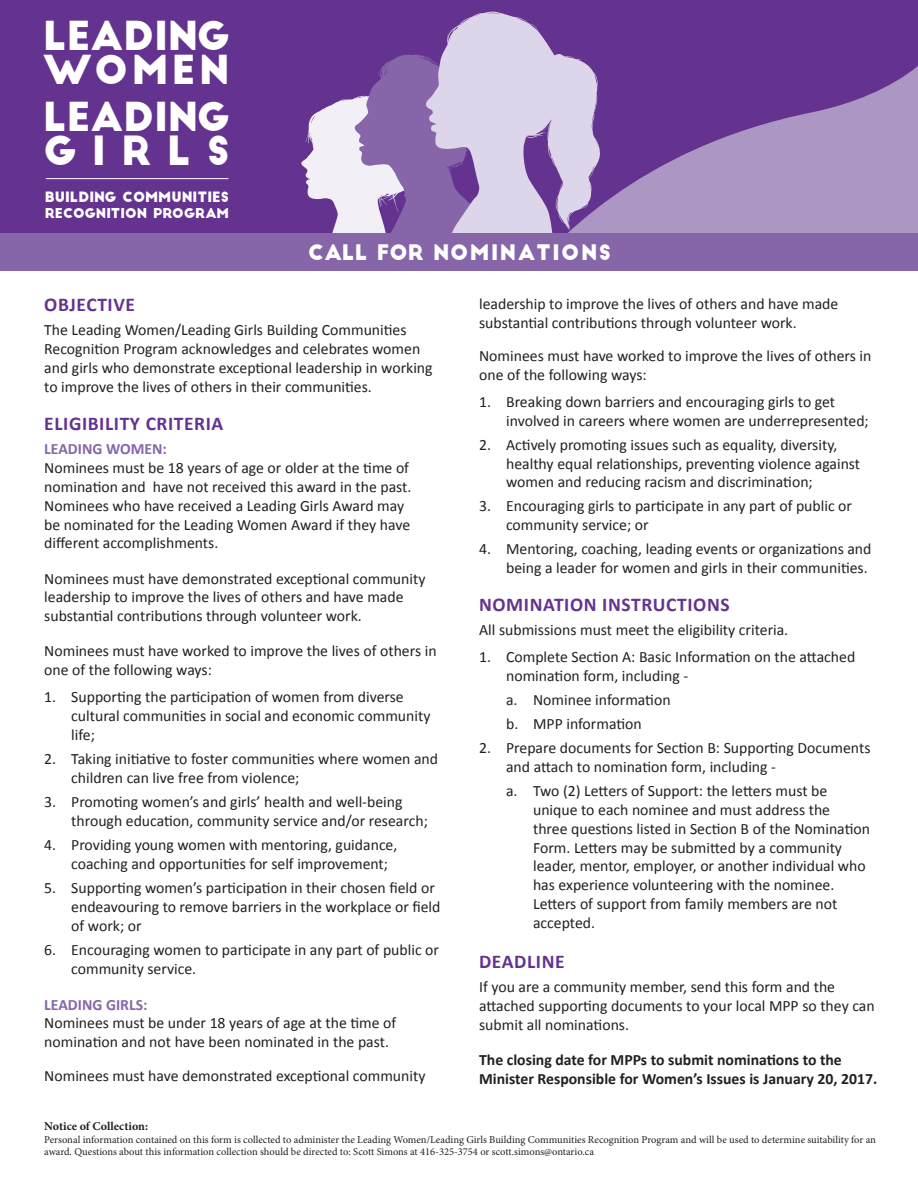
<style>
.page{position:relative;width:918px;height:1188px;background:#fff}
.page>*{position:absolute;margin:0;border:0;box-sizing:border-box;transform-origin:0 0}
.t1{font:39.3px "Big John";letter-spacing:.4em;color:#fff}
.t2{font:39px/33.8px "Big John";color:#fff}
.t3{font:21px "Big John";letter-spacing:.075em;color:#fff}
.t4{font:700 19.5px "Calibri";letter-spacing:.03em;color:#64338f}
.t5{font:15.75px/18.9px "Calibri";color:#231f20}
.t6{font:700 15.75px/18.9px "Calibri";color:#231f20}
.t7{font:700 15.75px "Calibri";color:#8666a9}
.t8{font:13.95px "Big John";color:#fff}
.t9{font:13.35px "Big John";color:#fff}
.t10{font:700 12px "Minion Pro";letter-spacing:.005em;color:#231f20}
.t11{font:10.5px/12.6px "Minion Pro";color:#231f20}
</style>
<div class="page">
<div style="left:0;top:0;width:918px;height:302px;background:#64338f"></div>
<svg style="left:301px;top:14px;width:175px;height:220px"></svg>
<hr style="left:46px;top:178px;width:182px;height:1px;background:#fff">
<svg style="left:476px;top:11px;width:442px;height:223px"></svg>
<div style="left:0;top:264px;width:918px;height:892px;background:#fff"></div>
<div style="left:0;top:234px;width:918px;height:37px;background:#8666a9"></div>
<h2 class="t2" style="left:43px;top:20px;width:188px">LEADING<br>WOMEN</h2>
<h2 class="t2" style="left:43px;top:102px;width:188px">LEADING</h2>
<h1 class="t1" style="left:43px;top:133px;width:188px">GIRLS</h1>
<p class="t8" style="left:45px;top:191px;width:186px">BUILDING COMMUNITIES</p>
<p class="t9" style="left:45px;top:207px;width:186px">RECOGNITION PROGRAM</p>
<h3 class="t3" style="left:308px;top:243px;width:305px">CALL FOR NOMINATIONS</h3>
<p class="t4" style="left:44px;top:293px;width:92px">OBJECTIVE</p>
<p class="t5" style="left:44px;top:320px;width:390px">The Leading Women/Leading Girls Building Communities Recognition Program acknowledges and celebrates women and girls who demonstrate exceptional leadership in working to improve the lives of others in their communities.</p>
<p class="t4" style="left:44px;top:411px;width:181px">ELIGIBILITY CRITERIA</p>
<p class="t7" style="left:44px;top:439px;width:124px">LEADING WOMEN:</p>
<p class="t5" style="left:44px;top:457px;width:369px">Nominees must be 18 years of age or older at the time of nomination and have not received this award in the past.<br>Nominees who have received a Leading Girls Award may be nominated for the Leading Women Award if they have different accomplishments.</p>
<p class="t5" style="left:44px;top:568px;width:383px">Nominees must have demonstrated exceptional community leadership to improve the lives of others and have made substantial contributions through volunteer work.</p>
<p class="t5" style="left:44px;top:641px;width:394px">Nominees must have worked to improve the lives of others in one of the following ways:</p>
<p class="t5" style="left:71px;top:687px;width:361px;text-indent:-27px">1. Supporting the participation of women from diverse cultural communities in social and economic community life;</p>
<p class="t5" style="left:71px;top:749px;width:368px;text-indent:-27px">2. Taking initiative to foster communities where women and children can live free from violence;</p>
<p class="t5" style="left:71px;top:792px;width:358px;text-indent:-27px">3. Promoting women’s and girls’ health and well-being through education, community service and/or research;</p>
<p class="t5" style="left:71px;top:835px;width:328px;text-indent:-27px">4. Providing young women with mentoring, guidance, coaching and opportunities for self improvement;</p>
<p class="t5" style="left:71px;top:877px;width:371px;text-indent:-27px">5. Supporting women’s participation in their chosen field or endeavouring to remove barriers in the workplace or field of work; or</p>
<p class="t5" style="left:71px;top:939px;width:369px;text-indent:-27px">6. Encouraging women to participate in any part of public or community service.</p>
<p class="t7" style="left:44px;top:995px;width:105px">LEADING GIRLS:</p>
<p class="t5" style="left:44px;top:1013px;width:354px">Nominees must be under 18 years of age at the time of nomination and not have been nominated in the past.</p>
<p class="t5" style="left:44px;top:1065px;width:383px">Nominees must have demonstrated exceptional community</p>
<p class="t5" style="left:479px;top:293px;width:361px">leadership to improve the lives of others and have made substantial contributions through volunteer work.</p>
<p class="t5" style="left:479px;top:345px;width:394px">Nominees must have worked to improve the lives of others in one of the following ways:</p>
<p class="t5" style="left:506px;top:391px;width:364px;text-indent:-27px">1. Breaking down barriers and encouraging girls to get involved in careers where women are underrepresented;</p>
<p class="t5" style="left:506px;top:434px;width:356px;text-indent:-27px">2. Actively promoting issues such as equality, diversity, healthy equal relationships, preventing violence against women and reducing racism and discrimination;</p>
<p class="t5" style="left:506px;top:496px;width:347px;text-indent:-27px">3. Encouraging girls to participate in any part of public or community service; or</p>
<p class="t5" style="left:479px;top:539px;width:394px;text-align:right">4. Mentoring, coaching, leading events or organizations and being a leader for women and girls in their communities.</p>
<p class="t4" style="left:479px;top:592px;width:252px">NOMINATION INSTRUCTIONS</p>
<p class="t5" style="left:479px;top:620px;width:311px">All submissions must meet the eligibility criteria.</p>
<p class="t5" style="left:506px;top:647px;width:351px;text-indent:-27px">1. Complete Section A: Basic Information on the attached nomination form, including -</p>
<p class="t5" style="left:506px;top:687px;width:166px;line-height:24px">a. Nominee information b. MPP information</p>
<p class="t5" style="left:506px;top:738px;width:366px;text-indent:-27px">2. Prepare documents for Section B: Supporting Documents and attach to nomination form, including -</p>
<p class="t5" style="left:533px;top:780px;width:339px;text-indent:-27px">a. Two (2) Letters of Support: the letters must be unique to each nominee and must address the<br>three questions listed in Section B of the Nomination Form. Letters may be submitted by a community leader, mentor, employer, or another individual who has experience volunteering with the nominee.<br>Letters of support from family members are not accepted.</p>
<p class="t4" style="left:479px;top:949px;width:87px">DEADLINE</p>
<p class="t5" style="left:479px;top:976px;width:397px">If you are a community member, send this form and the attached supporting documents to your local MPP so they can submit all nominations.</p>
<p class="t6" style="left:479px;top:1049px;width:400px">The closing date for MPPs to submit nominations to the<br>Minister Responsible for Women’s Issues is January 20, 2017.</p>
<p class="t10" style="left:44px;top:1118px;width:105px">Notice of Collection:</p>
<p class="t11" style="left:44px;top:1133px;width:833px">Personal information contained on this form is collected to administer the Leading Women/Leading Girls Building Communities Recognition Program and will be used to determine suitability for an award. Questions about this information collection should be directed to: Scott Simons at 416-325-3754 or scott.simons@ontario.ca</p>
</div>
